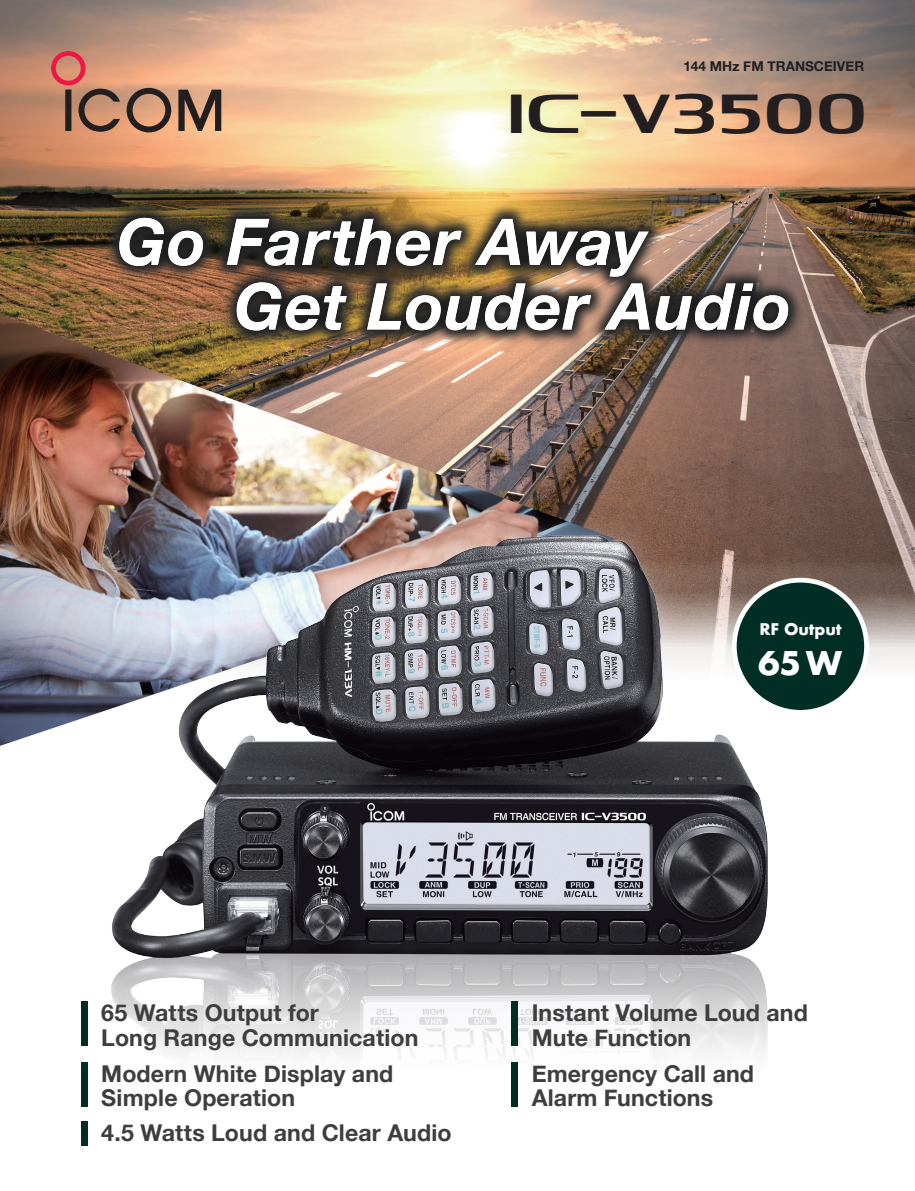
<style>
.page{position:relative;width:915px;height:1191px;background:#fff}
.page>*{position:absolute;margin:0;border:0;box-sizing:border-box;transform-origin:0 0}
.t1{font:italic 700 64.5px/64.5px "Helvetica Neue";letter-spacing:.015em;color:#fff}
.t2{font:48px "Icom CI PRODUCT";color:#231f20}
.t3{font:700 31.8px "Futura";color:#fff}
.t4{font:700 23.1px/24.8px "Helvetica Neue";letter-spacing:.005em;color:#3e3e3f}
.t5{font:700 15.6px "Futura";letter-spacing:-.01em;color:#fff}
.t6{font:700 13.65px "Helvetica Neue";color:#231f20}
</style>
<div class="page">
<img style="left:0;top:0;width:914px;height:451px">
<svg style="left:178px;top:90px;width:43px;height:41px;background:#7c604e"></svg>
<svg style="left:126px;top:88px;width:45px;height:44px;background:#9b735b"></svg>
<svg style="left:51px;top:51px;width:69px;height:81px;background:#b87963"></svg>
<img style="left:57px;top:150px;width:795px;height:270px">
<img style="left:0;top:314px;width:616px;height:137px">
<img style="left:0;top:451px;width:914px;height:656px">
<div style="left:81px;top:1001px;width:7px;height:45px;background:#002e24"></div>
<div style="left:81px;top:1061px;width:7px;height:45px;background:#002e24"></div>
<div style="left:81px;top:1121px;width:7px;height:25px;background:#002e24"></div>
<div style="left:511px;top:1001px;width:7px;height:45px;background:#002e24"></div>
<div style="left:511px;top:1061px;width:7px;height:45px;background:#002e24"></div>
<p class="t6" style="left:683px;top:56px;width:182px">144 MHz FM TRANSCEIVER</p>
<h2 class="t2" style="left:511px;top:83px;width:362px">|V3500</h2>
<h1 class="t1" style="left:234px;top:211px;width:558px;text-indent:-117px">Go Farther Away<br>Get Louder Audio</h1>
<p class="t5" style="left:759px;top:618px;width:83px">RF Output</p>
<h3 class="t3" style="left:757px;top:639px;width:85px">65W</h3>
<p class="t4" style="left:101px;top:1001px;width:319px">65 Watts Output for<br>Long Range Communication</p>
<p class="t4" style="left:101px;top:1061px;width:293px">Modern White Display and<br>Simple Operation</p>
<p class="t4" style="left:101px;top:1121px;width:352px">4.5 Watts Loud and Clear Audio</p>
<p class="t4" style="left:531px;top:1001px;width:278px">Instant Volume Loud and<br>Mute Function</p>
<p class="t4" style="left:531px;top:1061px;width:224px">Emergency Call and<br>Alarm Functions</p>
</div>
